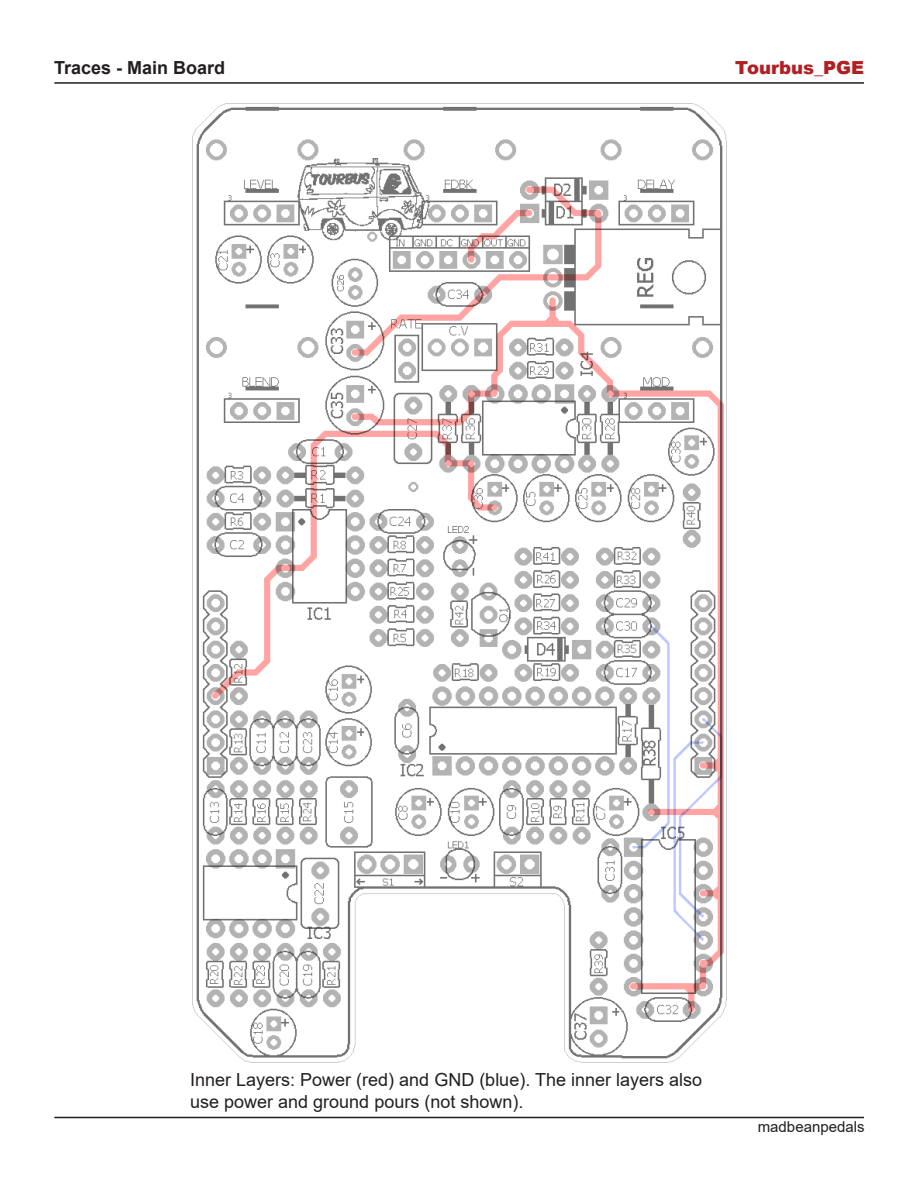
<style>
.page{position:relative;width:918px;height:1188px;background:#fff}
.page>*{position:absolute;margin:0;border:0;box-sizing:border-box;transform-origin:0 0}
.t1{font:18px/21.6px "Arial";color:#231f20}
.t2{font:700 18px "Arial";color:#231f20}
.t3{font:900 18px "Arial";color:#b21f23}
.t4{font:15px "Arial";color:#231f20}
</style>
<div class="page">
<hr style="left:54px;top:1117px;width:810px;height:1px;background:#231f20">
<hr style="left:54px;top:82px;width:810px;height:2px;background:#231f20">
<img style="left:193px;top:104px;width:534px;height:958px">
<p class="t2" style="left:54px;top:55px;width:173px">Traces - Main Board</p>
<p class="t3" style="left:735px;top:54px;width:130px">Tourbus_PGE</p>
<p class="t1" style="left:190px;top:1069px;width:513px">Inner Layers: Power (red) and GND (blue). The inner layers also use power and ground pours (not shown).</p>
<p class="t4" style="left:758px;top:1116px;width:108px">madbeanpedals</p>
</div>
